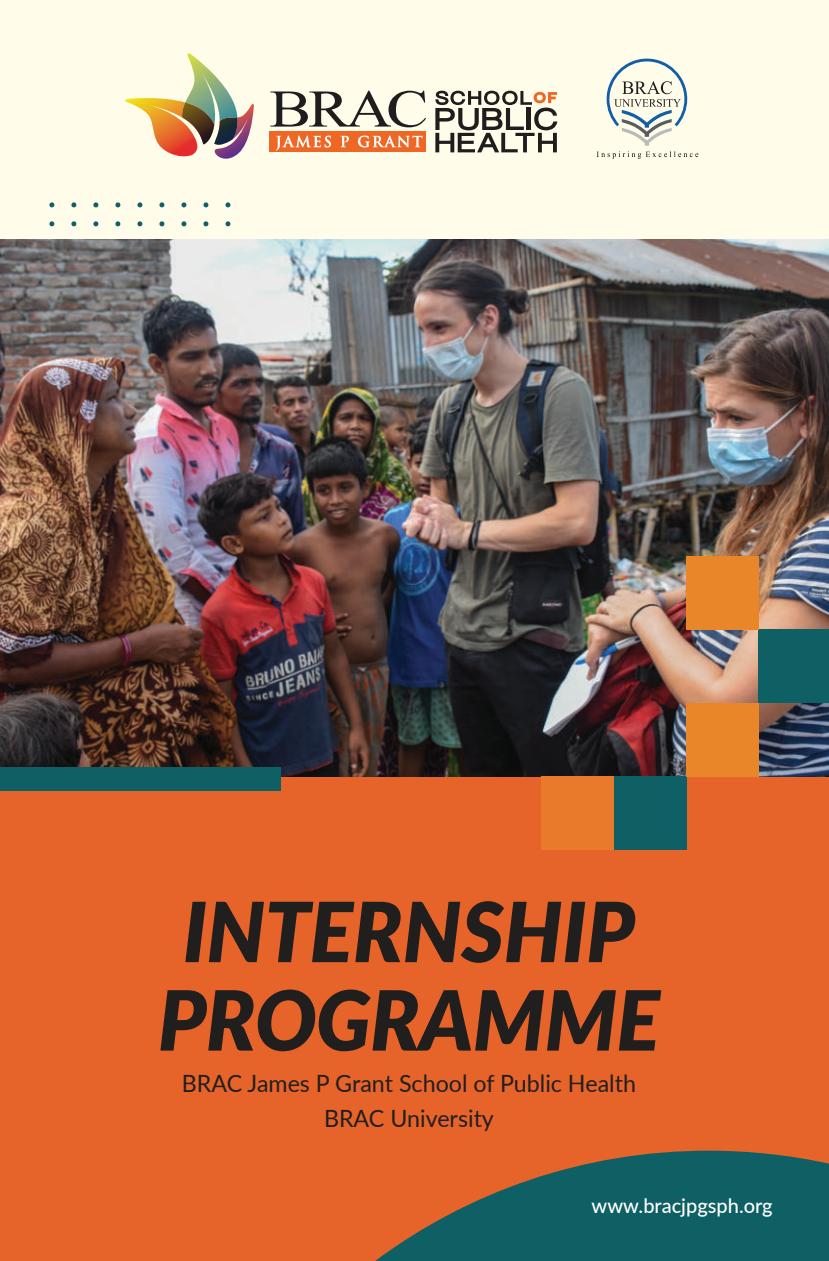
<style>
.page{position:relative;width:829px;height:1261px;background:#fff}
.page>*{position:absolute;margin:0;border:0;box-sizing:border-box;transform-origin:0 0}
.t1{font:italic 900 82.8px/88.4px "Lato";letter-spacing:-.005em;color:#211e1e;text-align:center}
.t2{font:23.8px/34.6px "Lato";color:#211e1e;text-align:center}
.t3{font:500 20px "Lato";color:#fff}
</style>
<div class="page">
<div style="left:0;top:0;width:828px;height:1260px;background:#fffde9"></div>
<div style="left:0;top:300px;width:828px;height:960px;background:#e6642a"></div>
<svg style="left:596px;top:59px;width:101px;height:100px"></svg>
<svg style="left:270px;top:91px;width:156px;height:36px"></svg>
<div style="left:270px;top:131px;width:156px;height:21px;background:#ef6724"></div>
<svg style="left:276px;top:135px;width:55px;height:15px"></svg>
<svg style="left:340px;top:136px;width:9px;height:11px"></svg>
<svg style="left:357px;top:135px;width:65px;height:12px"></svg>
<svg style="left:435px;top:91px;width:122px;height:61px"></svg>
<svg style="left:125px;top:53px;width:129px;height:106px"></svg>
<svg style="left:376px;top:1150px;width:452px;height:110px;fill:#0e6065"></svg>
<svg style="left:49px;top:221px;width:5px;height:5px"></svg>
<svg style="left:71px;top:221px;width:5px;height:5px"></svg>
<svg style="left:93px;top:221px;width:5px;height:5px"></svg>
<svg style="left:115px;top:221px;width:5px;height:5px"></svg>
<svg style="left:137px;top:221px;width:5px;height:5px"></svg>
<svg style="left:159px;top:221px;width:5px;height:5px"></svg>
<svg style="left:181px;top:221px;width:5px;height:5px"></svg>
<svg style="left:203px;top:221px;width:5px;height:5px"></svg>
<svg style="left:225px;top:221px;width:5px;height:5px"></svg>
<svg style="left:49px;top:202px;width:5px;height:5px"></svg>
<svg style="left:71px;top:202px;width:5px;height:5px"></svg>
<svg style="left:93px;top:202px;width:5px;height:5px"></svg>
<svg style="left:115px;top:202px;width:5px;height:5px"></svg>
<svg style="left:137px;top:202px;width:5px;height:5px"></svg>
<svg style="left:159px;top:202px;width:5px;height:5px"></svg>
<svg style="left:181px;top:202px;width:5px;height:5px"></svg>
<svg style="left:203px;top:202px;width:5px;height:5px"></svg>
<svg style="left:225px;top:202px;width:5px;height:5px"></svg>
<img style="left:0;top:239px;width:828px;height:537px">
<div style="left:613px;top:776px;width:72px;height:73px;background:#0e6065"></div>
<div style="left:685px;top:702px;width:73px;height:74px;background:#e88629"></div>
<div style="left:758px;top:629px;width:70px;height:73px;background:#0e6065"></div>
<div style="left:685px;top:555px;width:72px;height:74px;background:#e88629"></div>
<div style="left:541px;top:776px;width:72px;height:73px;background:#ea7a2b"></div>
<div style="left:0;top:767px;width:280px;height:24px;background:#0e6065"></div>
<h1 class="t1" style="left:158px;top:883px;width:503px">INTERNSHIP<br>PROGRAMME</h1>
<p class="t2" style="left:182px;top:1065px;width:455px">BRAC James P Grant School of Public Health<br>BRAC University</p>
<p class="t3" style="left:591px;top:1190px;width:182px">www.bracjpgsph.org</p>
</div>
